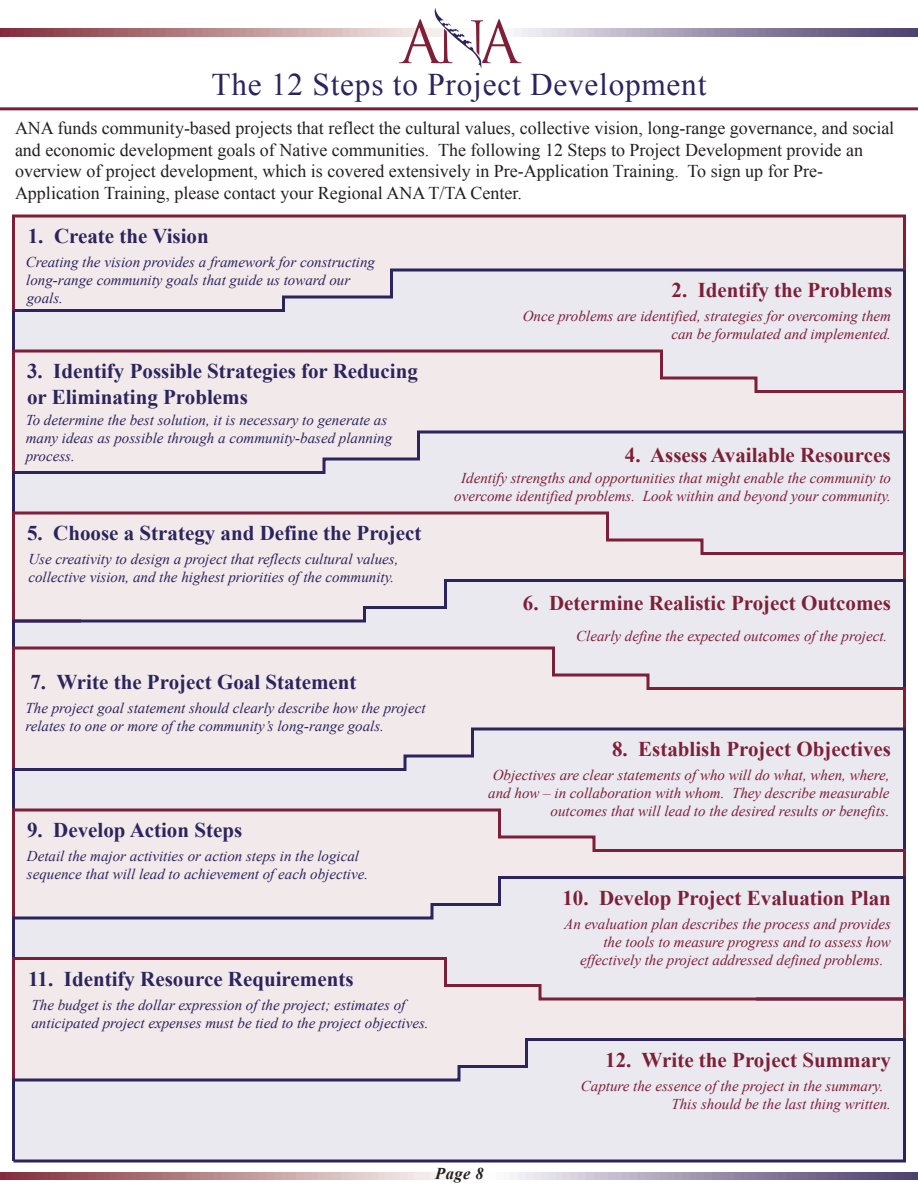
<style>
.page{position:relative;width:918px;height:1188px;background:#fff}
.page>*{position:absolute;margin:0;border:0;box-sizing:border-box;transform-origin:0 0}
.t1{font:31.5px "Times New Roman";letter-spacing:.025em;color:#2e245d}
.t2{font:700 21px/25.2px "Times New Roman";color:#2e245d}
.t3{font:700 21px "Times New Roman";color:#7e1f3a}
.t4{font:18px/21.6px "Times New Roman";color:#231f20}
.t5{font:italic 700 16.5px "Times New Roman";color:#231f20}
.t6{font:italic 15px/18px "Times New Roman";color:#2e245d}
.t7{font:italic 15px/18px "Times New Roman";color:#7e1f3a;text-align:right}
</style>
<div class="page">
<svg style="left:0;top:29px;width:918px;height:7px;background:#a88a9a"></svg>
<svg style="left:399px;top:8px;width:122px;height:61px"></svg>
<svg style="left:0;top:1172px;width:918px;height:8px;background:#b298a6"></svg>
<hr style="left:0;top:107px;width:918px;height:3px;background:#7e1f3a">
<div style="left:12px;top:314px;width:894px;height:34px;background:#eae9ef"></div>
<svg style="left:12px;top:214px;width:894px;height:100px;background:#e5dbe1"></svg>
<div style="left:12px;top:348px;width:894px;height:81px;background:#f2e9eb"></div>
<div style="left:12px;top:429px;width:894px;height:81px;background:#eae9ef"></div>
<div style="left:12px;top:510px;width:894px;height:68px;background:#f2e9eb"></div>
<div style="left:12px;top:578px;width:894px;height:67px;background:#eae9ef"></div>
<div style="left:12px;top:645px;width:894px;height:81px;background:#f2e9eb"></div>
<div style="left:12px;top:726px;width:894px;height:81px;background:#eae9ef"></div>
<div style="left:12px;top:807px;width:894px;height:67px;background:#f2e9eb"></div>
<div style="left:12px;top:874px;width:894px;height:82px;background:#eae9ef"></div>
<div style="left:12px;top:956px;width:894px;height:80px;background:#f2e9eb"></div>
<div style="left:12px;top:1036px;width:894px;height:127px;background:#eae9ef"></div>
<p class="t1" style="left:212px;top:63px;width:496px">The 12 Steps to Project Development</p>
<p class="t4" style="left:15px;top:117px;width:881px">ANA funds community-based projects that reflect the cultural values, collective vision, long-range governance, and social and economic development goals of Native communities. The following 12 Steps to Project Development provide an overview of project development, which is covered extensively in Pre-Application Training. To sign up for Pre-Application Training, please contact your Regional ANA T/TA Center.</p>
<p class="t2" style="left:28px;top:223px;width:183px">1. Create the Vision</p>
<p class="t6" style="left:26px;top:253px;width:351px">Creating the vision provides a framework for constructing long-range community goals that guide us toward our goals.</p>
<p class="t7" style="left:523px;top:307px;width:370px">Once problems are identified, strategies for overcoming them can be formulated and implemented.</p>
<p class="t3" style="left:672px;top:276px;width:222px">2. Identify the Problems</p>
<p class="t2" style="left:27px;top:358px;width:392px">3. Identify Possible Strategies for Reducing or Eliminating Problems</p>
<p class="t6" style="left:26px;top:411px;width:368px">To determine the best solution, it is necessary to generate as many ideas as possible through a community-based planning process.</p>
<p class="t2" style="left:27px;top:520px;width:396px">5. Choose a Strategy and Define the Project</p>
<p class="t6" style="left:28px;top:550px;width:371px">Use creativity to design a project that reflects cultural values, collective vision, and the highest priorities of the community.</p>
<p class="t2" style="left:30px;top:669px;width:328px">7. Write the Project Goal Statement</p>
<p class="t6" style="left:25px;top:698px;width:402px">The project goal statement should clearly describe how the project relates to one or more of the community’s long-range goals.</p>
<p class="t2" style="left:27px;top:817px;width:217px">9. Develop Action Steps</p>
<p class="t6" style="left:27px;top:847px;width:343px">Detail the major activities or action steps in the logical sequence that will lead to achievement of each objective.</p>
<p class="t2" style="left:28px;top:966px;width:327px">11. Identify Resource Requirements</p>
<p class="t6" style="left:31px;top:995px;width:399px">The budget is the dollar expression of the project; estimates of anticipated project expenses must be tied to the project objectives.</p>
<p class="t3" style="left:625px;top:440px;width:267px">4. Assess Available Resources</p>
<p class="t7" style="left:454px;top:469px;width:438px;text-align:center">Identify strengths and opportunities that might enable the community to overcome identified problems. Look within and beyond your community.</p>
<p class="t3" style="left:523px;top:589px;width:370px">6. Determine Realistic Project Outcomes</p>
<p class="t7" style="left:576px;top:627px;width:313px">Clearly define the expected outcomes of the project.</p>
<p class="t3" style="left:612px;top:735px;width:281px">8. Establish Project Objectives</p>
<p class="t7" style="left:488px;top:766px;width:403px">Objectives are clear statements of who will do what, when, where, and how – in collaboration with whom. They describe measurable outcomes that will lead to the desired results or benefits.</p>
<p class="t3" style="left:562px;top:883px;width:330px">10. Develop Project Evaluation Plan</p>
<p class="t7" style="left:564px;top:914px;width:328px">An evaluation plan describes the process and provides</p>
<p class="t7" style="left:603px;top:932px;width:289px">the tools to measure progress and to assess how</p>
<p class="t7" style="left:580px;top:950px;width:305px">effectively the project addressed defined problems.</p>
<p class="t3" style="left:605px;top:1045px;width:287px">12. Write the Project Summary</p>
<p class="t7" style="left:671px;top:1076px;width:221px;text-align:left;text-indent:-90px">Capture the essence of the project in the summary.<br>This should be the last thing written.</p>
<p class="t5" style="left:435px;top:1162px;width:50px">Page 8</p>
</div>
